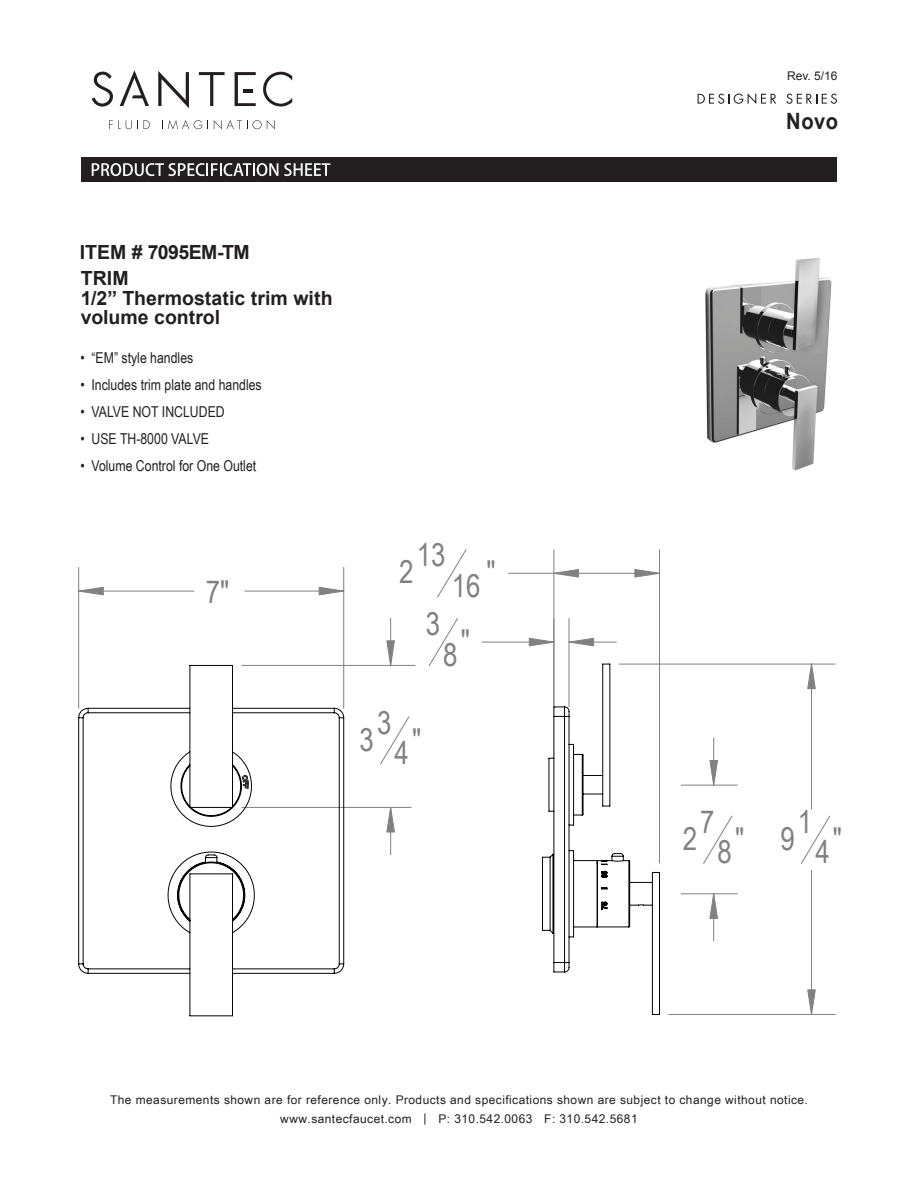
<style>
.page{position:relative;width:918px;height:1188px;background:#fff}
.page>*{position:absolute;margin:0;border:0;box-sizing:border-box;transform-origin:0 0}
.t1{font:31.5px "Arial Narrow";color:#808180}
.t2{font:700 22.5px "Arial Narrow";color:#231f20;scale:1.09 1}
.t3{font:700 19.5px/26px "Arial";color:#231f20}
.t4{font:15px "Arial Narrow";color:#231f20}
.t5{font:12px/19px "Arial Narrow";letter-spacing:.03em;color:#231f20;text-align:center;scale:1.22 1}
.t6{font:12px "Arial";color:#231f20}
</style>
<div class="page">
<svg style="left:109px;top:120px;width:29px;height:9px"></svg>
<svg style="left:144px;top:120px;width:6px;height:9px"></svg>
<svg style="left:162px;top:120px;width:40px;height:9px"></svg>
<svg style="left:213px;top:120px;width:62px;height:9px"></svg>
<svg style="left:92px;top:72px;width:21px;height:35px"></svg>
<svg style="left:158px;top:71px;width:31px;height:37px"></svg>
<svg style="left:199px;top:72px;width:26px;height:34px"></svg>
<svg style="left:263px;top:72px;width:29px;height:35px"></svg>
<svg style="left:235px;top:72px;width:21px;height:34px"></svg>
<svg style="left:120px;top:70px;width:29px;height:36px"></svg>
<div style="left:81px;top:157px;width:756px;height:25px;background:#231f20"></div>
<svg style="left:698px;top:93px;width:78px;height:11px"></svg>
<svg style="left:786px;top:94px;width:51px;height:10px"></svg>
<svg style="left:92px;top:163px;width:186px;height:13px"></svg>
<svg style="left:284px;top:163px;width:46px;height:13px"></svg>
<img style="left:705px;top:258px;width:127px;height:213px">
<hr style="left:508px;top:573px;width:46px;height:1px;background:#808180">
<hr style="left:554px;top:573px;width:106px;height:1px;background:#808180">
<hr style="left:554px;top:550px;width:1px;height:157px;background:#808180">
<hr style="left:659px;top:550px;width:1px;height:313px;background:#808180">
<svg style="left:437px;top:549px;width:30px;height:48px"></svg>
<hr style="left:811px;top:870px;width:1px;height:144px;background:#808180">
<hr style="left:811px;top:664px;width:1px;height:145px;background:#808180">
<hr style="left:669px;top:1014px;width:166px;height:1px;background:#808180">
<hr style="left:619px;top:664px;width:216px;height:1px;background:#808180">
<svg style="left:801px;top:816px;width:29px;height:48px"></svg>
<hr style="left:713px;top:894px;width:1px;height:47px;background:#808180">
<hr style="left:713px;top:738px;width:1px;height:47px;background:#808180">
<hr style="left:681px;top:894px;width:56px;height:1px;background:#808180">
<hr style="left:681px;top:785px;width:56px;height:1px;background:#808180">
<svg style="left:703px;top:816px;width:30px;height:48px"></svg>
<hr style="left:569px;top:642px;width:47px;height:1px;background:#808180">
<hr style="left:482px;top:642px;width:72px;height:1px;background:#808180">
<hr style="left:569px;top:618px;width:1px;height:89px;background:#808180">
<svg style="left:429px;top:618px;width:29px;height:48px"></svg>
<hr style="left:390px;top:618px;width:1px;height:47px;background:#808180">
<hr style="left:390px;top:807px;width:1px;height:48px;background:#808180">
<hr style="left:242px;top:665px;width:173px;height:1px;background:#808180">
<hr style="left:242px;top:807px;width:169px;height:1px;background:#808180">
<svg style="left:380px;top:716px;width:29px;height:49px"></svg>
<hr style="left:245px;top:591px;width:99px;height:1px;background:#808180">
<hr style="left:79px;top:591px;width:115px;height:1px;background:#808180">
<hr style="left:343px;top:567px;width:1px;height:141px;background:#808180">
<hr style="left:78px;top:567px;width:1px;height:141px;background:#808180">
<svg style="left:553px;top:569px;width:26px;height:9px"></svg>
<svg style="left:635px;top:569px;width:24px;height:9px"></svg>
<svg style="left:807px;top:989px;width:9px;height:25px"></svg>
<svg style="left:807px;top:664px;width:9px;height:25px"></svg>
<svg style="left:709px;top:893px;width:9px;height:26px"></svg>
<svg style="left:709px;top:760px;width:9px;height:26px"></svg>
<svg style="left:569px;top:638px;width:25px;height:8px"></svg>
<svg style="left:529px;top:638px;width:25px;height:8px"></svg>
<svg style="left:386px;top:640px;width:9px;height:25px"></svg>
<svg style="left:386px;top:808px;width:9px;height:24px"></svg>
<svg style="left:319px;top:587px;width:25px;height:8px"></svg>
<svg style="left:78px;top:587px;width:26px;height:8px"></svg>
<svg style="left:78px;top:665px;width:266px;height:351px"></svg>
<svg style="left:542px;top:664px;width:118px;height:351px"></svg>
<p class="t6" style="left:787px;top:68px;width:52px">Rev. 5/16</p>
<h3 class="t3" style="left:80px;top:240px;width:171px">ITEM # 7095EM-TM<br>TRIM</h3>
<h3 class="t3" style="left:81px;top:289px;width:253px;line-height:19.5px">1/2” Thermostatic trim with volume control</h3>
<p class="t4" style="left:80px;top:347px;width:114px">• “EM” style handles</p>
<p class="t4" style="left:80px;top:374px;width:183px">• Includes trim plate and handles</p>
<p class="t4" style="left:80px;top:401px;width:146px">• VALVE NOT INCLUDED</p>
<p class="t4" style="left:80px;top:428px;width:130px">• USE TH-8000 VALVE</p>
<p class="t4" style="left:80px;top:455px;width:177px">• Volume Control for One Outlet</p>
<h1 class="t1" style="left:206px;top:569px;width:25px">7"</h1>
<h1 class="t1" style="left:417px;top:532px;width:30px">13</h1>
<h1 class="t1" style="left:399px;top:549px;width:16px">2</h1>
<h1 class="t1" style="left:452px;top:563px;width:46px">16"</h1>
<h1 class="t1" style="left:426px;top:601px;width:16px">3</h1>
<h1 class="t1" style="left:443px;top:625px;width:28px">8"</h1>
<h1 class="t1" style="left:377px;top:699px;width:16px">3</h1>
<h1 class="t1" style="left:360px;top:716px;width:16px">3</h1>
<h1 class="t1" style="left:395px;top:723px;width:28px">4"</h1>
<h2 class="t2" style="left:786px;top:104px;width:49px">Novo</h2>
<h1 class="t1" style="left:798px;top:799px;width:16px">1</h1>
<h1 class="t1" style="left:700px;top:799px;width:16px">7</h1>
<h1 class="t1" style="left:683px;top:816px;width:16px">2</h1>
<h1 class="t1" style="left:718px;top:816px;width:79px">8" 9</h1>
<h1 class="t1" style="left:815px;top:822px;width:28px">4"</h1>
<p class="t5" style="left:110px;top:1090px;width:574px">The measurements shown are for reference only. Products and specifications shown are subject to change without notice. www.santecfaucet.com | P: 310.542.0063 F: 310.542.5681</p>
</div>
